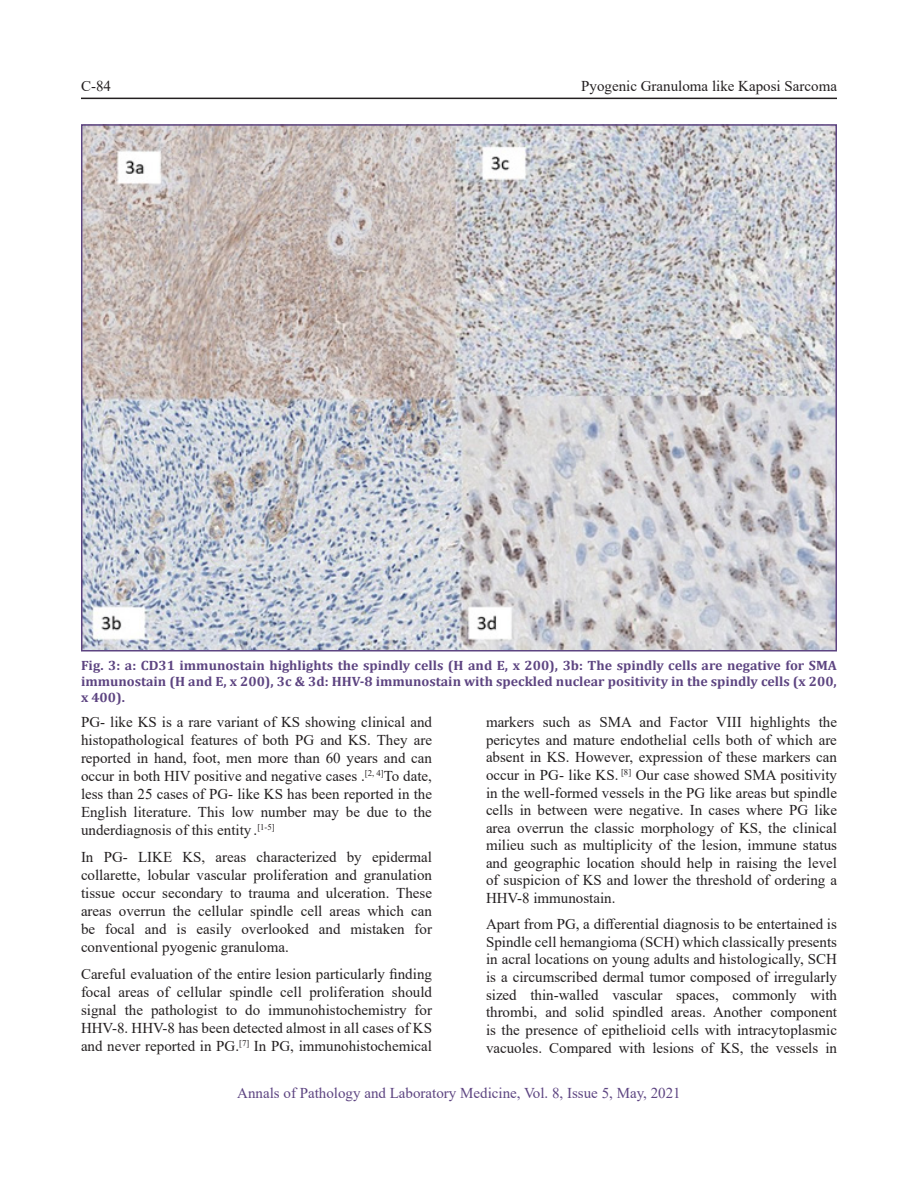
<style>
.page{position:relative;width:918px;height:1188px;background:#fff}
.page>*{position:absolute;margin:0;border:0;box-sizing:border-box;transform-origin:0 0}
.BodyText{font:15px/17.5px "Times New Roman";color:#231f20;text-align:justify}
.t1{font:15px "Times New Roman";color:#5d4481}
.Foliu{font:15px "Times New Roman";color:#231f20}
.Fig_Caption{font:700 13.5px/16.2px "Cambria";color:#5d4481;text-align:justify}
</style>
<div class="page">
<hr style="left:81px;top:98px;width:756px;height:1px;background:#231f20">
<img style="left:84px;top:127px;width:750px;height:522px">
<p class="Foliu" style="left:81px;top:76px;width:31px">C-84</p>
<p class="Foliu" style="left:581px;top:76px;width:257px">Pyogenic Granuloma like Kaposi Sarcoma</p>
<p class="Fig_Caption" style="left:81px;top:656px;width:757px">Fig. 3: a: CD31 immunostain highlights the spindly cells (H and E, x 200), 3b: The spindly cells are negative for SMA immunostain (H and E, x 200), 3c &amp; 3d: HHV-8 immunostain with speckled nuclear positivity in the spindly cells (x 200, x 400).</p>
<p class="BodyText" style="left:81px;top:713px;width:353px;line-height:18px">PG- like KS is a rare variant of KS showing clinical and histopathological features of both PG and KS. They are reported in hand, foot, men more than 60 years and can occur in both HIV positive and negative cases .<sup>[2,</sup> <sup>4]</sup>To date, less than 25 cases of PG- like KS has been reported in the English literature. This low number may be due to the underdiagnosis of this entity .<sup>[1-5]</sup></p>
<p class="BodyText" style="left:81px;top:848px;width:353px;line-height:18px">In PG- LIKE KS, areas characterized by epidermal collarette, lobular vascular proliferation and granulation tissue occur secondary to trauma and ulceration. These areas overrun the cellular spindle cell areas which can be focal and is easily overlooked and mistaken for conventional pyogenic granuloma.</p>
<p class="BodyText" style="left:81px;top:965px;width:353px;line-height:18px">Careful evaluation of the entire lesion particularly finding focal areas of cellular spindle cell proliferation should signal the pathologist to do immunohistochemistry for HHV-8. HHV-8 has been detected almost in all cases of KS and never reported in PG.<sup>[7]</sup> In PG, immunohistochemical</p>
<p class="BodyText" style="left:486px;top:713px;width:353px">markers such as SMA and Factor VIII highlights the pericytes and mature endothelial cells both of which are absent in KS. However, expression of these markers can occur in PG- like KS. <sup>[8]</sup> Our case showed SMA positivity in the well-formed vessels in the PG like areas but spindle cells in between were negative. In cases where PG like area overrun the classic morphology of KS, the clinical milieu such as multiplicity of the lesion, immune status and geographic location should help in raising the level of suspicion of KS and lower the threshold of ordering a HHV-8 immunostain.</p>
<p class="BodyText" style="left:486px;top:915px;width:353px">Apart from PG, a differential diagnosis to be entertained is Spindle cell hemangioma (SCH) which classically presents in acral locations on young adults and histologically, SCH is a circumscribed dermal tumor composed of irregularly sized thin-walled vascular spaces, commonly with thrombi, and solid spindled areas. Another component is the presence of epithelioid cells with intracytoplasmic vacuoles. Compared with lesions of KS, the vessels in</p>
<p class="t1" style="left:237px;top:1082px;width:445px">Annals of Pathology and Laboratory Medicine, Vol. 8, Issue 5, May, 2021</p>
</div>
